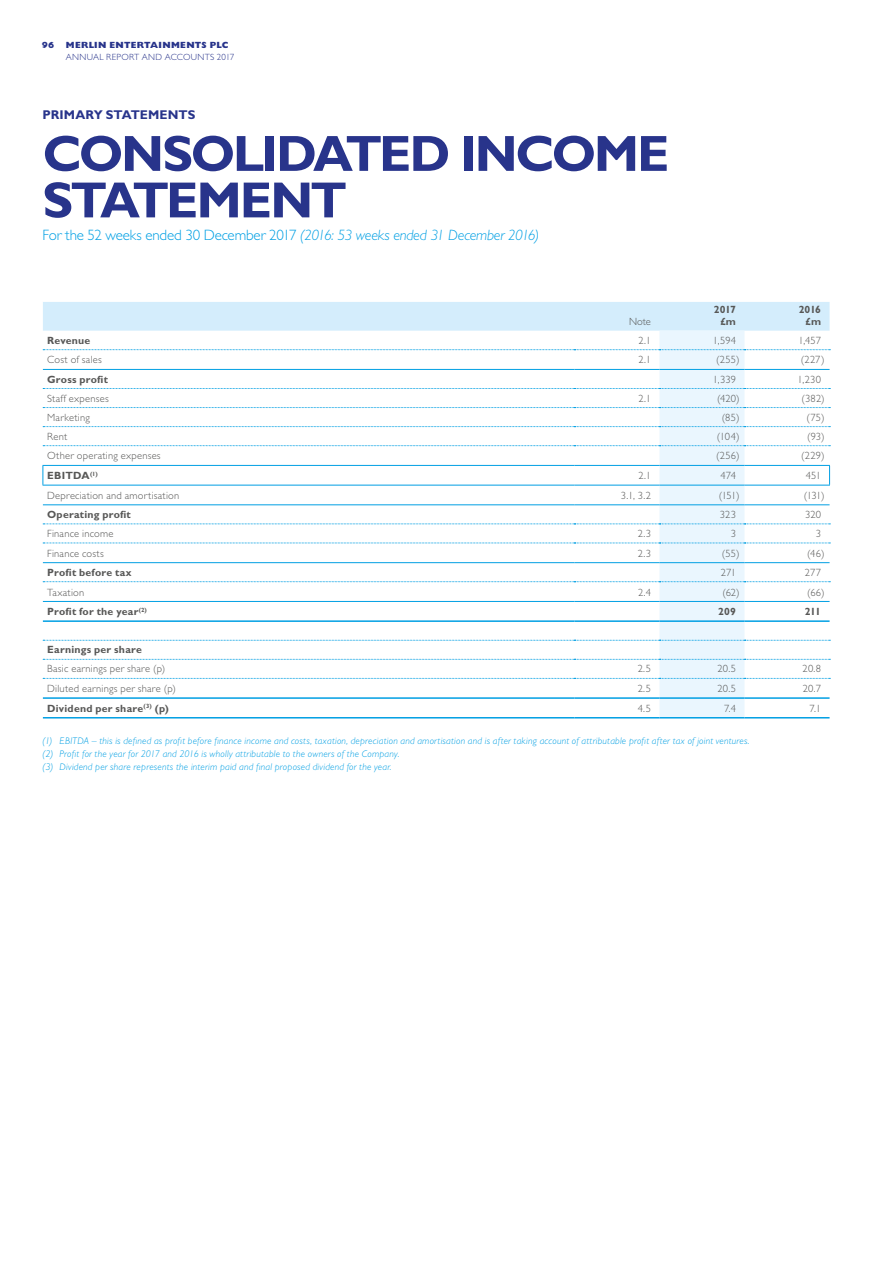
<style>
.page{position:relative;width:893px;height:1263px;background:#fff}
.page>*{position:absolute;margin:0;border:0;box-sizing:border-box;transform-origin:0 0}
.t1{font:700 51px/46.5px "Gill Sans Std";letter-spacing:-.05em;color:#28348b}
.t2{font:italic 300 15px "Gill Sans Std";letter-spacing:-.015em;color:#009fe3}
.t3{font:700 12.75px "Gill Sans Std";letter-spacing:.01em;color:#28348b}
.t4{font:300 10.5px "Gill Sans Std";letter-spacing:.025em;color:#575756}
.t5{font:700 10.5px/12px "Gill Sans Std";letter-spacing:.02em;color:#575756;text-align:right}
.t6{font:italic 300 9.75px/12.8px "Gill Sans Std";letter-spacing:.02em;color:#009fe3}
.t7{font:300 9px "Gill Sans Std";letter-spacing:.03em;color:#28348b}
.t8{font:800 9px "Gill Sans Std";letter-spacing:.03em;color:#28348b}
.s1{font-style:normal}
</style>
<div class="page">
<svg style="left:43px;top:302px;width:787px;height:416px"></svg>
<hr style="left:43px;top:485px;width:531px;height:1px;background:#009fe3">
<hr style="left:574px;top:485px;width:85px;height:1px;background:#009fe3">
<hr style="left:659px;top:485px;width:85px;height:1px;background:#009fe3">
<hr style="left:744px;top:485px;width:86px;height:1px;background:#009fe3">
<hr style="left:43px;top:620px;width:531px;height:2px;background:#009fe3">
<hr style="left:43px;top:697px;width:531px;height:2px;background:#009fe3">
<hr style="left:43px;top:717px;width:531px;height:1px;background:#009fe3">
<p class="t8" style="left:42px;top:39px;width:14px">96</p>
<p class="t8" style="left:66px;top:39px;width:164px">MERLIN ENTERTAINMENTS PLC</p>
<p class="t7" style="left:66px;top:51px;width:170px">ANNUAL REPORT AND ACCOUNTS 2017</p>
<p class="t3" style="left:43px;top:107px;width:155px">PRIMARY STATEMENTS</p>
<h1 class="t1" style="left:43px;top:130px;width:628px">CONSOLIDATED INCOME<br>STATEMENT</h1>
<h2 class="t2" style="left:43px;top:226px;width:498px"><span class="s1">For the 52 weeks ended 30 December 2017</span> (2016: 53 weeks ended 31 December 2016)</h2>
<p class="t4" style="left:629px;top:316px;width:23px">Note</p>
<p class="t5" style="left:714px;top:304px;width:24px">2017 £m</p>
<p class="t5" style="left:799px;top:304px;width:24px">2016 £m</p>
<p class="t5" style="left:47px;top:334px;width:45px">Revenue</p>
<p class="t4" style="left:638px;top:334px;width:14px">2.1</p>
<p class="t4" style="left:713px;top:334px;width:25px">1,594</p>
<p class="t4" style="left:798px;top:334px;width:24px">1,457</p>
<p class="t4" style="left:47px;top:354px;width:56px">Cost of sales</p>
<p class="t4" style="left:638px;top:354px;width:14px">2.1</p>
<p class="t4" style="left:716px;top:354px;width:25px">(255)</p>
<p class="t4" style="left:801px;top:354px;width:25px">(227)</p>
<p class="t5" style="left:47px;top:373px;width:62px">Gross profit</p>
<p class="t4" style="left:713px;top:373px;width:25px">1,339</p>
<p class="t4" style="left:797px;top:373px;width:25px">1,230</p>
<p class="t4" style="left:47px;top:392px;width:63px">Staff expenses</p>
<p class="t4" style="left:638px;top:392px;width:14px">2.1</p>
<p class="t4" style="left:717px;top:392px;width:24px">(420)</p>
<p class="t4" style="left:801px;top:392px;width:25px">(382)</p>
<p class="t4" style="left:47px;top:411px;width:44px">Marketing</p>
<p class="t4" style="left:722px;top:411px;width:19px">(85)</p>
<p class="t4" style="left:806px;top:411px;width:20px">(75)</p>
<p class="t4" style="left:47px;top:430px;width:22px">Rent</p>
<p class="t4" style="left:717px;top:430px;width:24px">(104)</p>
<p class="t4" style="left:807px;top:430px;width:19px">(93)</p>
<p class="t4" style="left:47px;top:450px;width:115px">Other operating expenses</p>
<p class="t4" style="left:716px;top:450px;width:25px">(256)</p>
<p class="t4" style="left:801px;top:450px;width:25px">(229)</p>
<p class="t5" style="left:47px;top:470px;width:52px">EBITDA<sup>(1)</sup></p>
<p class="t4" style="left:638px;top:470px;width:14px">2.1</p>
<p class="t4" style="left:721px;top:470px;width:17px">474</p>
<p class="t4" style="left:806px;top:470px;width:17px">451</p>
<p class="t4" style="left:47px;top:489px;width:134px">Depreciation and amortisation</p>
<p class="t4" style="left:621px;top:489px;width:32px">3.1, 3.2</p>
<p class="t4" style="left:719px;top:489px;width:22px">(151)</p>
<p class="t4" style="left:804px;top:489px;width:22px">(131)</p>
<p class="t5" style="left:47px;top:508px;width:85px">Operating profit</p>
<p class="t4" style="left:720px;top:508px;width:18px">323</p>
<p class="t4" style="left:805px;top:508px;width:17px">320</p>
<p class="t4" style="left:47px;top:528px;width:68px">Finance income</p>
<p class="t4" style="left:638px;top:528px;width:15px">2.3</p>
<p class="t4" style="left:731px;top:528px;width:7px">3</p>
<p class="t4" style="left:816px;top:528px;width:7px">3</p>
<p class="t4" style="left:47px;top:547px;width:58px">Finance costs</p>
<p class="t4" style="left:638px;top:547px;width:15px">2.3</p>
<p class="t4" style="left:722px;top:547px;width:19px">(55)</p>
<p class="t4" style="left:807px;top:547px;width:19px">(46)</p>
<p class="t5" style="left:47px;top:566px;width:86px">Profit before tax</p>
<p class="t4" style="left:721px;top:566px;width:17px">271</p>
<p class="t4" style="left:805px;top:566px;width:18px">277</p>
<p class="t4" style="left:47px;top:586px;width:39px">Taxation</p>
<p class="t4" style="left:638px;top:586px;width:14px">2.4</p>
<p class="t4" style="left:722px;top:586px;width:19px">(62)</p>
<p class="t4" style="left:807px;top:586px;width:19px">(66)</p>
<p class="t5" style="left:47px;top:606px;width:101px">Profit for the year<sup>(2)</sup></p>
<p class="t5" style="left:718px;top:606px;width:19px">209</p>
<p class="t5" style="left:805px;top:606px;width:18px">211</p>
<p class="t5" style="left:47px;top:644px;width:96px">Earnings per share</p>
<p class="t4" style="left:47px;top:663px;width:120px">Basic earnings per share (p)</p>
<p class="t4" style="left:638px;top:663px;width:15px">2.5</p>
<p class="t4" style="left:717px;top:663px;width:20px">20.5</p>
<p class="t4" style="left:803px;top:663px;width:20px">20.8</p>
<p class="t4" style="left:47px;top:683px;width:130px">Diluted earnings per share (p)</p>
<p class="t4" style="left:638px;top:683px;width:15px">2.5</p>
<p class="t4" style="left:717px;top:683px;width:20px">20.5</p>
<p class="t4" style="left:803px;top:683px;width:20px">20.7</p>
<p class="t5" style="left:47px;top:702px;width:123px">Dividend per share<sup>(3)</sup> (p)</p>
<p class="t4" style="left:638px;top:702px;width:15px">4.5</p>
<p class="t4" style="left:724px;top:702px;width:13px">7.4</p>
<p class="t4" style="left:809px;top:702px;width:13px">7.1</p>
<p class="t6" style="left:43px;top:734px;width:709px">(1) EBITDA – this is defined as profit before finance income and costs, taxation, depreciation and amortisation and is after taking account of attributable profit after tax of joint ventures. (2) Profit for the year for 2017 and 2016 is wholly attributable to the owners of the Company.<br>(3) Dividend per share represents the interim paid and final proposed dividend for the year.</p>
</div>
